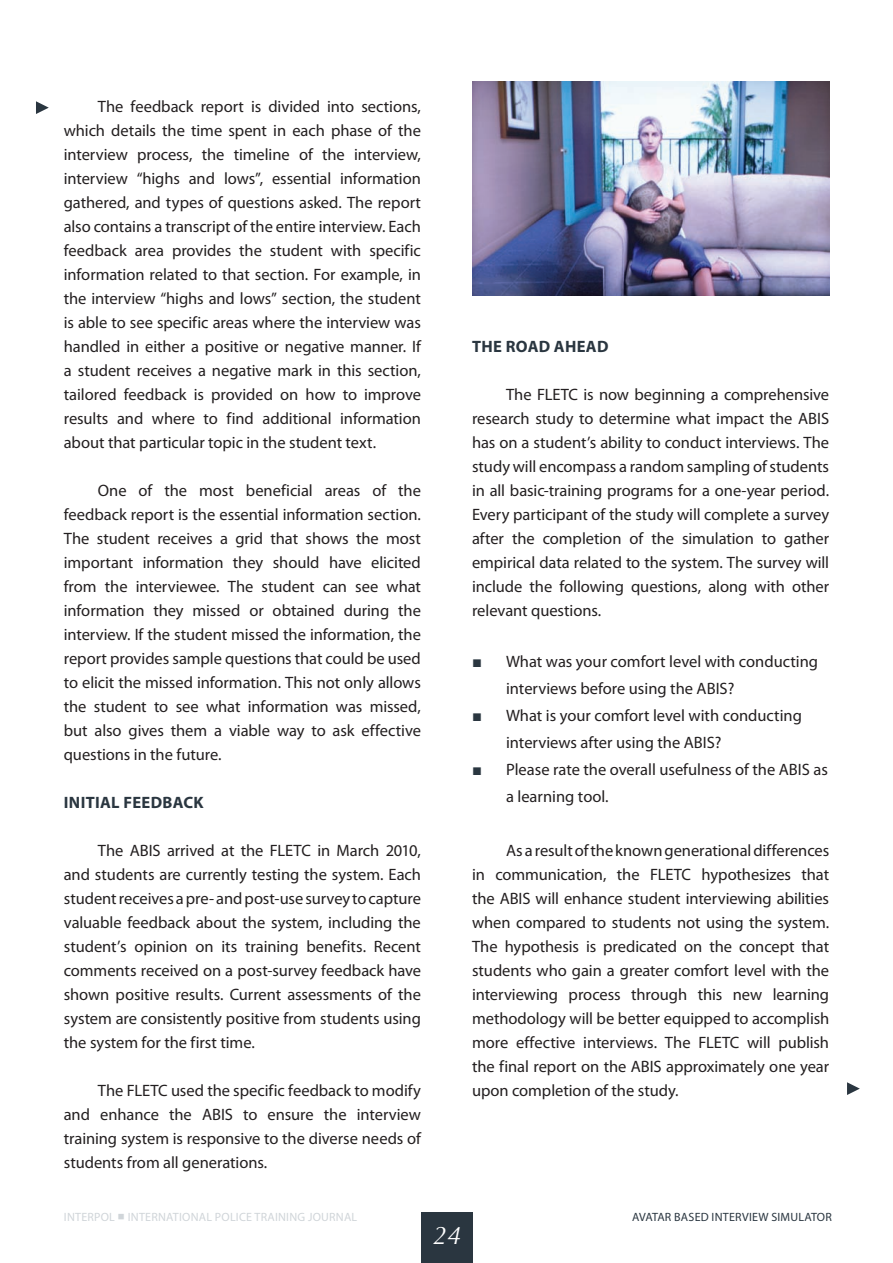
<style>
.page{position:relative;width:893px;height:1263px;background:#fff}
.page>*{position:absolute;margin:0;border:0;box-sizing:border-box;transform-origin:0 0}
.t1{font:italic 25.5px "Optima";color:#fff}
.Body_text{font:16.5px/24px "Myriad Pro";letter-spacing:-.005em;color:#231f20;text-align:justify}
.Bullet{font:16.5px/27px "Myriad Pro";color:#231f20}
.Body_Header{font:700 16.5px "Myriad Pro";letter-spacing:.02em;color:#2a3640}
.t2{font:12px "Myriad Pro";letter-spacing:.02em;color:#d0d5d9}
.t3{font:12px "Myriad Pro";letter-spacing:.02em;color:#2a3640}
.s1{font-family:"Arial";color:#2a3640}
.s2{font-family:"Apple Gothic"}
</style>
<div class="page">
<svg style="left:36px;top:101px;width:13px;height:13px"></svg>
<svg style="left:847px;top:1082px;width:13px;height:13px"></svg>
<img style="left:472px;top:82px;width:357px;height:213px">
<div style="left:421px;top:1212px;width:51px;height:51px;background:#2a3640"></div>
<p class="Body_text" style="left:64px;top:94px;width:359px;text-indent:34px">The feedback report is divided into sections, which details the time spent in each phase of the interview process, the timeline of the interview, interview “highs and lows”, essential information gathered, and types of questions asked. The report also contains a transcript of the entire interview. Each feedback area provides the student with specific information related to that section. For example, in the interview “highs and lows” section, the student is able to see specific areas where the interview was handled in either a positive or negative manner. If a student receives a negative mark in this section, tailored feedback is provided on how to improve results and where to find additional information about that particular topic in the student text.</p>
<p class="Body_text" style="left:64px;top:478px;width:359px;text-indent:34px">One of the most beneficial areas of the feedback report is the essential information section.<br>The student receives a grid that shows the most important information they should have elicited from the interviewee. The student can see what information they missed or obtained during the interview. If the student missed the information, the report provides sample questions that could be used to elicit the missed information. This not only allows the student to see what information was missed, but also gives them a viable way to ask effective questions in the future.</p>
<p class="Body_Header" style="left:64px;top:792px;width:141px">INITIAL FEEDBACK</p>
<p class="Body_text" style="left:64px;top:838px;width:359px;text-indent:34px">The ABIS arrived at the FLETC in March 2010, and students are currently testing the system. Each student receives a pre- and post-use survey to capture valuable feedback about the system, including the student’s opinion on its training benefits. Recent comments received on a post-survey feedback have shown positive results. Current assessments of the system are consistently positive from students using the system for the first time.</p>
<p class="Body_text" style="left:64px;top:1078px;width:359px;text-indent:34px">The FLETC used the specific feedback to modify and enhance the ABIS to ensure the interview training system is responsive to the diverse needs of students from all generations.</p>
<p class="Body_Header" style="left:472px;top:336px;width:138px">THE ROAD AHEAD</p>
<p class="Body_text" style="left:472px;top:382px;width:359px;text-indent:34px">The FLETC is now beginning a comprehensive research study to determine what impact the ABIS has on a student’s ability to conduct interviews. The study will encompass a random sampling of students in all basic-training programs for a one-year period.<br>Every participant of the study will complete a survey after the completion of the simulation to gather empirical data related to the system. The survey will include the following questions, along with other relevant questions.</p>
<p class="Bullet" style="left:506px;top:647px;width:314px;text-indent:-34px"><span class="s1">■</span> What was your comfort level with conducting interviews before using the ABIS?</p>
<p class="Bullet" style="left:506px;top:701px;width:297px;text-indent:-34px"><span class="s1">■</span> What is your comfort level with conducting interviews after using the ABIS?</p>
<p class="Bullet" style="left:506px;top:755px;width:323px;text-indent:-34px"><span class="s1">■</span> Please rate the overall usefulness of the ABIS as a learning tool.</p>
<p class="Body_text" style="left:472px;top:838px;width:359px;text-indent:34px">As a result of the known generational differences in communication, the FLETC hypothesizes that the ABIS will enhance student interviewing abilities when compared to students not using the system.<br>The hypothesis is predicated on the concept that students who gain a greater comfort level with the interviewing process through this new learning methodology will be better equipped to accomplish more effective interviews. The FLETC will publish the final report on the ABIS approximately one year upon completion of the study.</p>
<p class="t2" style="left:64px;top:1210px;width:295px">INTERPOL <span class="s2">■</span> INTERNATIONAL POLICE TRAINING JOURNAL</p>
<p class="t3" style="left:632px;top:1209px;width:201px">AVATAR BASED INTERVIEW SIMULATOR</p>
<h1 class="t1" style="left:433px;top:1220px;width:30px">24</h1>
</div>
